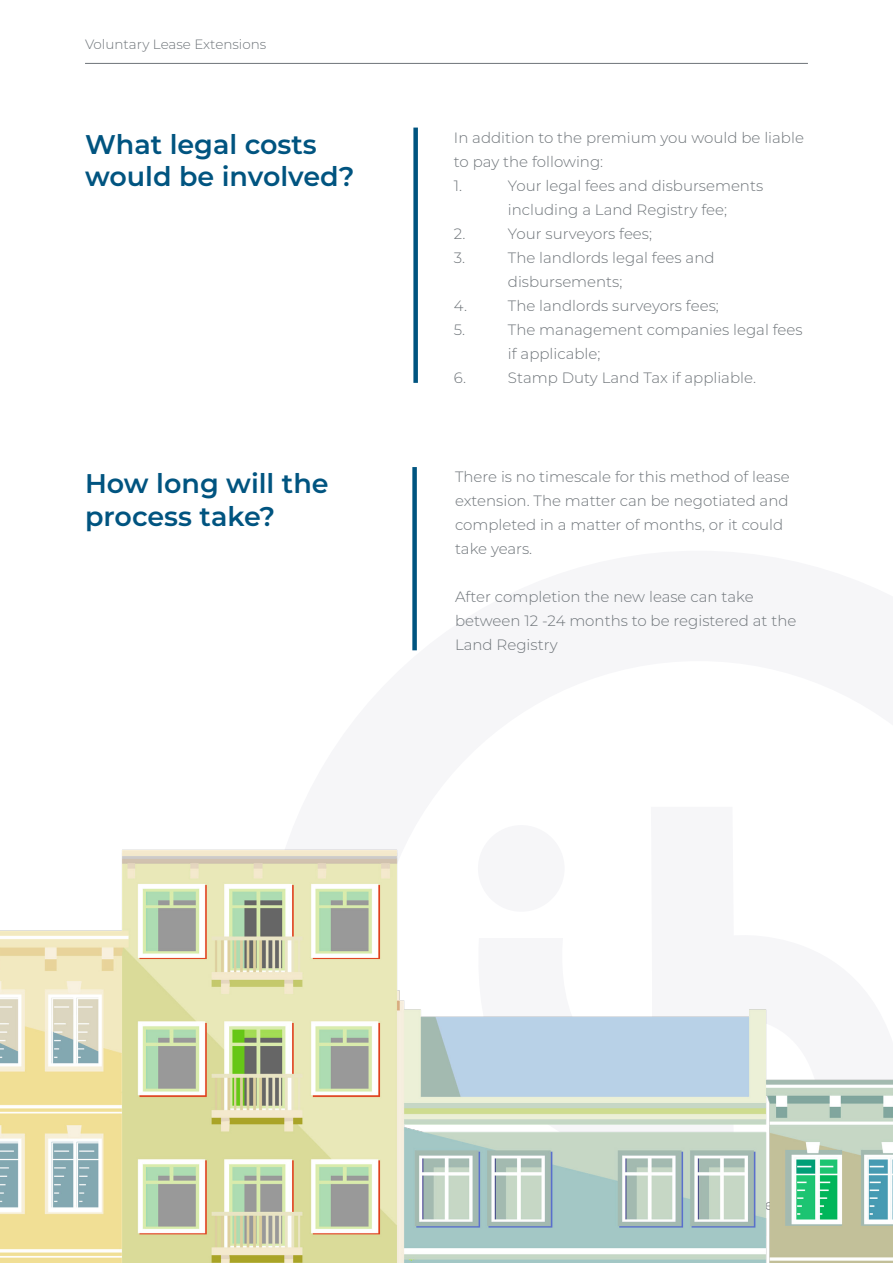
<style>
.page{position:relative;width:893px;height:1263px;background:#fff}
.page>*{position:absolute;margin:0;border:0;box-sizing:border-box;transform-origin:0 0}
.t1{font:600 27px/32.4px "Montserrat";color:#005480}
.t2{font:300 15px/24px "Montserrat";color:#6e7479}
.t3{font:300 13.5px "Montserrat";color:#6e7479}
</style>
<div class="page">
<hr style="left:85px;top:63px;width:723px;height:1px;background:#6e7479">
<div style="left:413px;top:128px;width:5px;height:255px;background:#005480"></div>
<div style="left:412px;top:467px;width:5px;height:183px;background:#005480"></div>
<img style="left:0;top:849px;width:893px;height:414px">
<p class="t3" style="left:85px;top:35px;width:183px">Voluntary Lease Extensions</p>
<p class="t1" style="left:85px;top:127px;width:271px">What legal costs would be involved?</p>
<p class="t2" style="left:454px;top:125px;width:351px">In addition to the premium you would be liable to pay the following:</p>
<p class="t2" style="left:454px;top:173px;width:10px">1.</p>
<p class="t2" style="left:508px;top:173px;width:257px">Your legal fees and disbursements including a Land Registry fee;</p>
<p class="t2" style="left:454px;top:221px;width:13px">2.</p>
<p class="t2" style="left:508px;top:221px;width:146px">Your surveyors fees;</p>
<p class="t2" style="left:454px;top:245px;width:13px">3.</p>
<p class="t2" style="left:508px;top:245px;width:208px">The landlords legal fees and disbursements;</p>
<p class="t2" style="left:454px;top:293px;width:15px">4.</p>
<p class="t2" style="left:508px;top:293px;width:212px">The landlords surveyors fees;</p>
<p class="t2" style="left:454px;top:317px;width:13px">5.</p>
<p class="t2" style="left:508px;top:317px;width:296px">The management companies legal fees if applicable;</p>
<p class="t2" style="left:454px;top:365px;width:14px">6.</p>
<p class="t2" style="left:508px;top:365px;width:250px">Stamp Duty Land Tax if appliable.</p>
<p class="t1" style="left:85px;top:466px;width:245px">How long will the process take?</p>
<p class="t2" style="left:455px;top:464px;width:336px">There is no timescale for this method of lease extension. The matter can be negotiated and completed in a matter of months, or it could take years.</p>
<p class="t2" style="left:455px;top:584px;width:343px">After completion the new lease can take between 12 -24 months to be registered at the<br>Land Registry</p>
</div>
